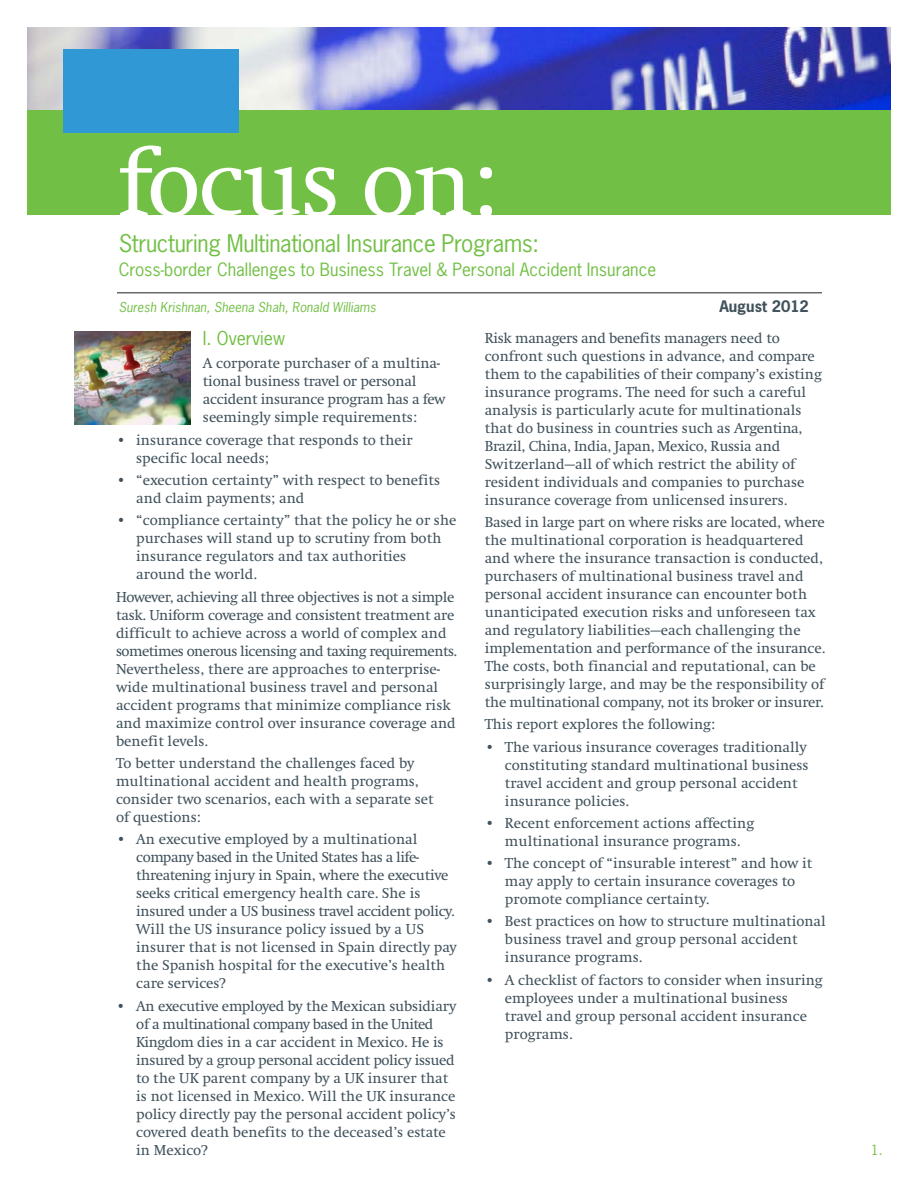
<style>
.page{position:relative;width:918px;height:1188px;background:#fff}
.page>*{position:absolute;margin:0;border:0;box-sizing:border-box;transform-origin:0 0}
.t1{font:99px "Swift EF";letter-spacing:-.02em;color:#fff}
.t2{font:22.95px "News Gothic";letter-spacing:-.015em;color:#71bf44}
.t3{font:18px "News Gothic";color:#71bf44}
.t4{font:17.25px "News Gothic";color:#71bf44}
.t5{font:15px/18px "Swift EF";color:#41525c}
.t6{font:700 15px "News Gothic";color:#41525c}
.t7{font:13.2px "News Gothic";color:#71bf44}
.t8{font:italic 12.9px "News Gothic";letter-spacing:.005em;color:#71bf44}
</style>
<div class="page">
<img style="left:27px;top:27px;width:864px;height:83px">
<div style="left:27px;top:110px;width:864px;height:105px;background:#71bf44"></div>
<div style="left:64px;top:50px;width:175px;height:83px;background:#3098d4"></div>
<hr style="left:117px;top:292px;width:705px;height:1px;background:#231f20">
<img style="left:74px;top:332px;width:117px;height:92px">
<h1 class="t1" style="left:117px;top:146px;width:380px">focus on:</h1>
<h2 class="t2" style="left:119px;top:231px;width:422px">Structuring Multinational Insurance Programs:</h2>
<p class="t4" style="left:119px;top:259px;width:539px">Cross-border Challenges to Business Travel &amp; Personal Accident Insurance</p>
<p class="t8" style="left:119px;top:300px;width:259px">Suresh Krishnan, Sheena Shah, Ronald Williams</p>
<p class="t6" style="left:719px;top:298px;width:91px">August 2012</p>
<p class="t3" style="left:203px;top:329px;width:84px">I. Overview</p>
<p class="t5" style="left:203px;top:356px;width:244px">A corporate purchaser of a multina&shy;tional business travel or personal accident insurance program has a few seemingly simple requirements:</p>
<p class="t5" style="left:136px;top:432px;width:278px;text-indent:-20px">• insurance coverage that responds to their specific local needs;</p>
<p class="t5" style="left:136px;top:472px;width:305px;text-indent:-20px">• “execution certainty” with respect to benefits and claim payments; and</p>
<p class="t5" style="left:136px;top:513px;width:322px;text-indent:-20px">• “compliance certainty” that the policy he or she purchases will stand up to scrutiny from both insurance regulators and tax authorities around the world.</p>
<p class="t5" style="left:116px;top:589px;width:343px">However, achieving all three objectives is not a simple task. Uniform coverage and consistent treatment are difficult to achieve across a world of complex and sometimes onerous licensing and taxing requirements.<br>Nevertheless, there are approaches to enterprise&shy;wide multinational business travel and personal accident programs that minimize compliance risk and maximize control over insurance coverage and benefit levels.</p>
<p class="t5" style="left:116px;top:755px;width:319px">To better understand the challenges faced by multinational accident and health programs, consider two scenarios, each with a separate set of questions:</p>
<p class="t5" style="left:136px;top:832px;width:322px;text-indent:-20px">• An executive employed by a multinational company based in the United States has a life&shy;threatening injury in Spain, where the executive seeks critical emergency health care. She is insured under a US business travel accident policy.<br>Will the US insurance policy issued by a US insurer that is not licensed in Spain directly pay the Spanish hospital for the executive’s health care services?</p>
<p class="t5" style="left:136px;top:998px;width:322px;text-indent:-20px">• An executive employed by the Mexican subsidiary of a multinational company based in the United Kingdom dies in a car accident in Mexico. He is insured by a group personal accident policy issued to the UK parent company by a UK insurer that is not licensed in Mexico. Will the UK insurance policy directly pay the personal accident policy’s covered death benefits to the deceased’s estate in Mexico?</p>
<p class="t5" style="left:485px;top:330px;width:339px">Risk managers and benefits managers need to confront such questions in advance, and compare them to the capabilities of their company’s existing insurance programs. The need for such a careful analysis is particularly acute for multinationals that do business in countries such as Argentina, Brazil, China, India, Japan, Mexico, Russia and Switzerland—all of which restrict the ability of resident individuals and companies to purchase insurance coverage from unlicensed insurers.</p>
<p class="t5" style="left:485px;top:514px;width:342px">Based in large part on where risks are located, where the multinational corporation is headquartered and where the insurance transaction is conducted, purchasers of multinational business travel and personal accident insurance can encounter both unanticipated execution risks and unforeseen tax and regulatory liabilities—each challenging the implementation and performance of the insurance.<br>The costs, both financial and reputational, can be surprisingly large, and may be the responsibility of the multinational company, not its broker or insurer.</p>
<p class="t5" style="left:485px;top:717px;width:232px">This report explores the following:</p>
<p class="t5" style="left:505px;top:739px;width:305px;text-indent:-20px">• The various insurance coverages traditionally constituting standard multinational business travel accident and group personal accident insurance policies.</p>
<p class="t5" style="left:485px;top:815px;width:271px;text-align:center">• Recent enforcement actions affecting multinational insurance programs.</p>
<p class="t5" style="left:505px;top:856px;width:309px;text-indent:-20px">• The concept of “insurable interest” and how it may apply to certain insurance coverages to promote compliance certainty.</p>
<p class="t5" style="left:505px;top:914px;width:322px;text-indent:-20px">• Best practices on how to structure multinational business travel and group personal accident insurance programs.</p>
<p class="t5" style="left:505px;top:972px;width:319px;text-indent:-20px">• A checklist of factors to consider when insuring employees under a multinational business travel and group personal accident insurance programs.</p>
<p class="t7" style="left:871px;top:1142px;width:13px">1.</p>
</div>
